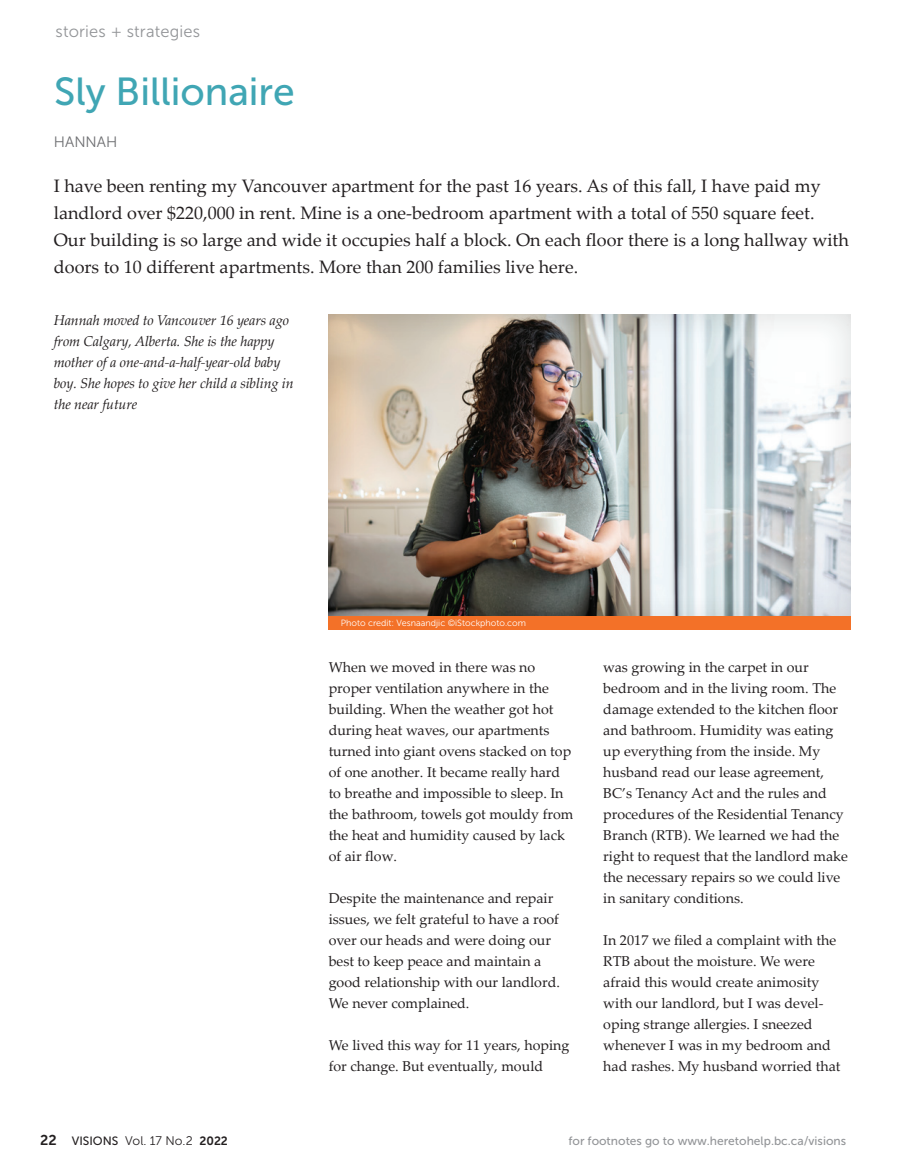
<style>
.page{position:relative;width:905px;height:1161px;background:#fff}
.page>*{position:absolute;margin:0;border:0;box-sizing:border-box;transform-origin:0 0}
.t1{font:39px "Museo Sans 500";color:#40a6b4}
.t2{font:18px/27px "Palatino Linotype";color:#231f20}
.t3{font:16.5px "Museo Sans 300";letter-spacing:.01em;color:#939598}
.t4{font:15px "Museo Sans 300";color:#6c6d70}
.t5{font:14.25px/21px "Palatino Linotype";color:#231f20}
.t6{font:italic 14.25px/21px "Palatino Linotype";letter-spacing:-.01em;color:#231f20}
.t7{font:12.45px "Museo Sans 300";color:#231f20}
.t8{font:12px "Museo Sans 500";color:#939598}
.t9{font:9px "Museo Sans 300";color:#fff}
.s1{font-family:"Museo Sans 700";font-size:14.25px}
.s2{font-family:"Museo Sans 500";font-size:12px}
.s3{font-family:"Museo Sans 700";font-size:12px}
</style>
<div class="page">
<div style="left:327px;top:315px;width:525px;height:309px;background:#231f20;opacity:.15"></div>
<div style="left:328px;top:616px;width:522px;height:13px;background:#f37128"></div>
<p class="t3" style="left:56px;top:23px;width:146px">stories + strategies</p>
<h1 class="t1" style="left:54px;top:70px;width:242px">Sly Billionaire</h1>
<p class="t4" style="left:54px;top:134px;width:65px">HANNAH</p>
<p class="t2" style="left:54px;top:172px;width:796px">I have been renting my Vancouver apartment for the past 16 years. As of this fall, I have paid my landlord over $220,000 in rent. Mine is a one-bedroom apartment with a total of 550 square feet.<br>Our building is so large and wide it occupies half a block. On each floor there is a long hallway with doors to 10 different apartments. More than 200 families live here.</p>
<p class="t6" style="left:54px;top:309px;width:241px">Hannah moved to Vancouver 16 years ago from Calgary, Alberta. She is the happy mother of a one-and-a-half-year-old baby boy. She hopes to give her child a sibling in the near future</p>
<p class="t9" style="left:341px;top:618px;width:187px">Photo credit: Vesnaandjic ©iStockphoto.com</p>
<p class="t5" style="left:328px;top:656px;width:246px">When we moved in there was no proper ventilation anywhere in the building. When the weather got hot during heat waves, our apartments turned into giant ovens stacked on top of one another. It became really hard to breathe and impossible to sleep. In the bathroom, towels got mouldy from the heat and humidity caused by lack of air flow.</p>
<p class="t5" style="left:328px;top:887px;width:233px">Despite the maintenance and repair issues, we felt grateful to have a roof over our heads and were doing our best to keep peace and maintain a good relationship with our landlord.<br>We never complained.</p>
<p class="t5" style="left:328px;top:1034px;width:242px">We lived this way for 11 years, hoping for change. But eventually, mould</p>
<p class="t5" style="left:603px;top:656px;width:246px">was growing in the carpet in our bedroom and in the living room. The damage extended to the kitchen floor and bathroom. Humidity was eating up everything from the inside. My husband read our lease agreement, BC’s Tenancy Act and the rules and procedures of the Residential Tenancy Branch (RTB). We learned we had the right to request that the landlord make the necessary repairs so we could live in sanitary conditions.</p>
<p class="t5" style="left:603px;top:929px;width:239px">In 2017 we filed a complaint with the RTB about the moisture. We were afraid this would create animosity with our landlord, but I was devel&shy;oping strange allergies. I sneezed whenever I was in my bedroom and had rashes. My husband worried that</p>
<p class="t7" style="left:40px;top:1134px;width:189px"><span class="s1">22</span> <span class="s2">VISIONS</span> Vol. 17 No.2 <span class="s3">2022</span></p>
<p class="t8" style="left:568px;top:1134px;width:279px">for footnotes go to www.heretohelp.bc.ca/visions</p>
</div>
